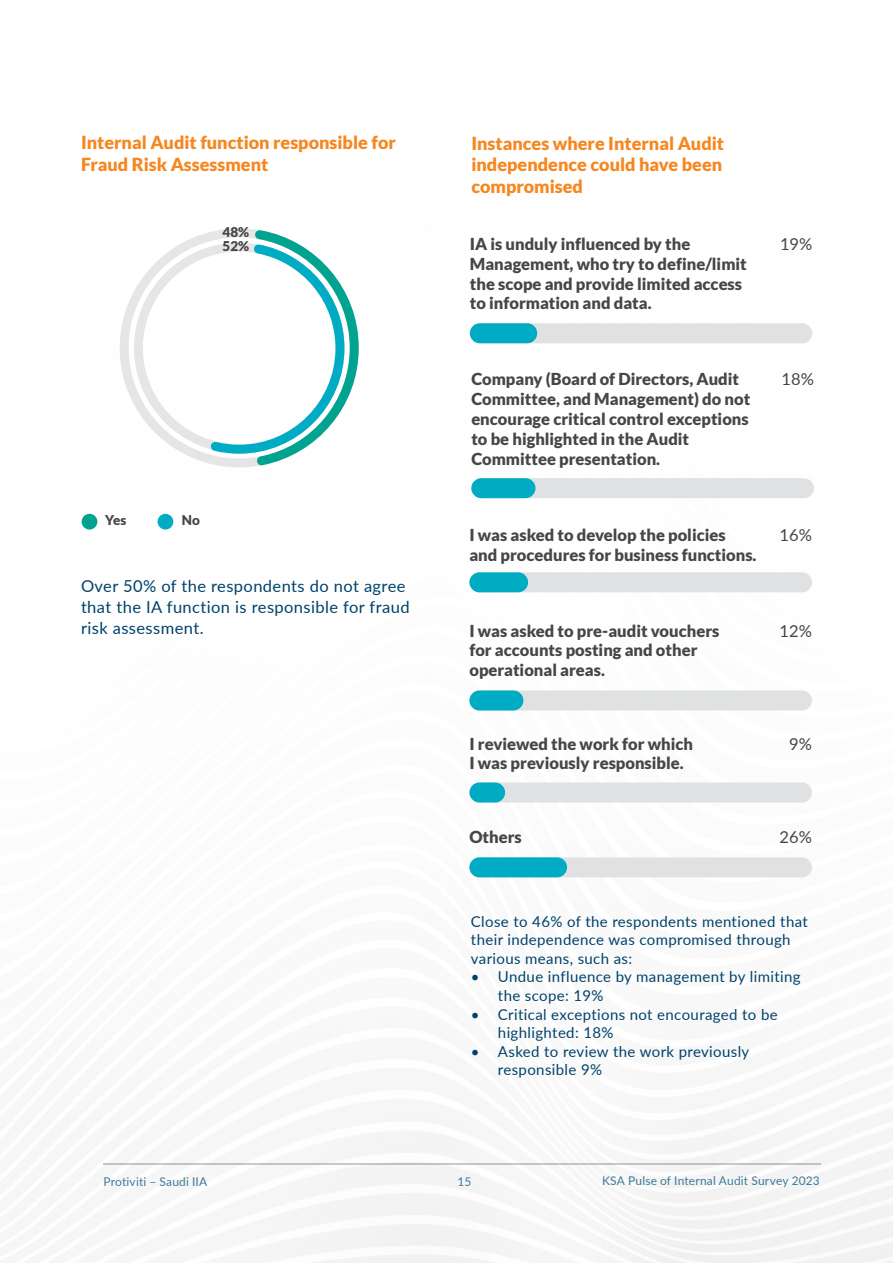
<style>
.page{position:relative;width:893px;height:1263px;background:#fff}
.page>*{position:absolute;margin:0;border:0;box-sizing:border-box;transform-origin:0 0}
.t1{font:900 18px/21.6px "Lato";color:#f6871f;text-align:justify}
.t2{font:900 16.5px/19.8px "Lato";color:#464547}
.t3{font:16.5px/21px "Lato";letter-spacing:.025em;color:#00426b}
.t4{font:16.5px "Lato";color:#464547}
.t5{font:15px/18.6px "Lato";letter-spacing:.025em;color:#00426b}
.t6{font:900 13.5px/15px "Lato";color:#464547}
.t7{font:12px "Lato";letter-spacing:.015em;color:#3e7998}
</style>
<div class="page">
<img style="left:81px;top:238px;width:812px;height:1025px">
<hr style="left:103px;top:1163px;width:717px;height:2px;background:#000">
<div style="left:469px;top:857px;width:343px;height:20px;background:#e0e1e2;border-radius:10px"></div>
<div style="left:469px;top:857px;width:98px;height:20px;background:#00acc4;border-radius:10px"></div>
<div style="left:469px;top:572px;width:343px;height:20px;background:#e0e1e2;border-radius:10px"></div>
<div style="left:469px;top:572px;width:59px;height:20px;background:#00acc4;border-radius:10px"></div>
<div style="left:470px;top:323px;width:342px;height:20px;background:#e0e1e2;border-radius:10px"></div>
<div style="left:470px;top:323px;width:67px;height:20px;background:#00acc4;border-radius:10px"></div>
<div style="left:469px;top:690px;width:343px;height:20px;background:#e0e1e2;border-radius:10px"></div>
<div style="left:469px;top:690px;width:54px;height:20px;background:#00acc4;border-radius:10px"></div>
<div style="left:469px;top:782px;width:343px;height:20px;background:#e0e1e2;border-radius:10px"></div>
<div style="left:469px;top:782px;width:36px;height:20px;background:#00acc4;border-radius:10px"></div>
<div style="left:471px;top:478px;width:343px;height:20px;background:#e0e1e2;border-radius:10px"></div>
<div style="left:471px;top:478px;width:64px;height:20px;background:#00acc4;border-radius:10px"></div>
<div style="left:82px;top:514px;width:15px;height:16px;background:#00a290;border-radius:50%"></div>
<div style="left:158px;top:514px;width:15px;height:16px;background:#00acc4;border-radius:50%"></div>
<svg style="left:204px;top:228px;width:159px;height:243px"></svg>
<p class="t1" style="left:81px;top:132px;width:316px">Internal Audit function responsible for<br>Fraud Risk Assessment</p>
<p class="t6" style="left:223px;top:224px;width:28px">48%<br>52%</p>
<p class="t6" style="left:105px;top:512px;width:23px">Yes</p>
<p class="t6" style="left:182px;top:512px;width:20px">No</p>
<p class="t3" style="left:81px;top:575px;width:330px">Over 50% of the respondents do not agree that the IA function is responsible for fraud risk assessment.</p>
<p class="t1" style="left:471px;top:132px;width:254px">Instances where Internal Audit independence could have been compromised</p>
<p class="t2" style="left:470px;top:234px;width:278px">IA is unduly influenced by the<br>Management, who try to define/limit the scope and provide limited access to information and data.</p>
<p class="t4" style="left:780px;top:232px;width:34px">19%</p>
<p class="t2" style="left:471px;top:369px;width:280px">Company (Board of Directors, Audit Committee, and Management) do not encourage critical control exceptions to be highlighted in the Audit Committee presentation.</p>
<p class="t4" style="left:781px;top:367px;width:34px">18%</p>
<p class="t2" style="left:469px;top:525px;width:289px">I was asked to develop the policies and procedures for business functions.</p>
<p class="t4" style="left:780px;top:523px;width:34px">16%</p>
<p class="t2" style="left:469px;top:620px;width:251px">I was asked to pre-audit vouchers for accounts posting and other operational areas.</p>
<p class="t4" style="left:780px;top:619px;width:34px">12%</p>
<p class="t2" style="left:469px;top:733px;width:225px">I reviewed the work for which<br>I was previously responsible.</p>
<p class="t4" style="left:789px;top:732px;width:24px">9%</p>
<p class="t2" style="left:469px;top:826px;width:54px">Others</p>
<p class="t4" style="left:780px;top:825px;width:34px">26%</p>
<p class="t5" style="left:471px;top:911px;width:338px">Close to 46% of the respondents mentioned that their independence was compromised through various means, such as:</p>
<p class="t5" style="left:498px;top:967px;width:304px;text-indent:-27px">• Undue influence by management by limiting the scope: 19%</p>
<p class="t5" style="left:498px;top:1004px;width:281px;text-indent:-27px">• Critical exceptions not encouraged to be highlighted: 18%</p>
<p class="t5" style="left:498px;top:1041px;width:253px;text-indent:-27px">• Asked to review the work previously responsible 9%</p>
<p class="t7" style="left:103px;top:1172px;width:105px">Protiviti – Saudi IIA</p>
<p class="t7" style="left:458px;top:1173px;width:15px">15</p>
<p class="t7" style="left:602px;top:1172px;width:219px">KSA Pulse of Internal Audit Survey 2023</p>
</div>
